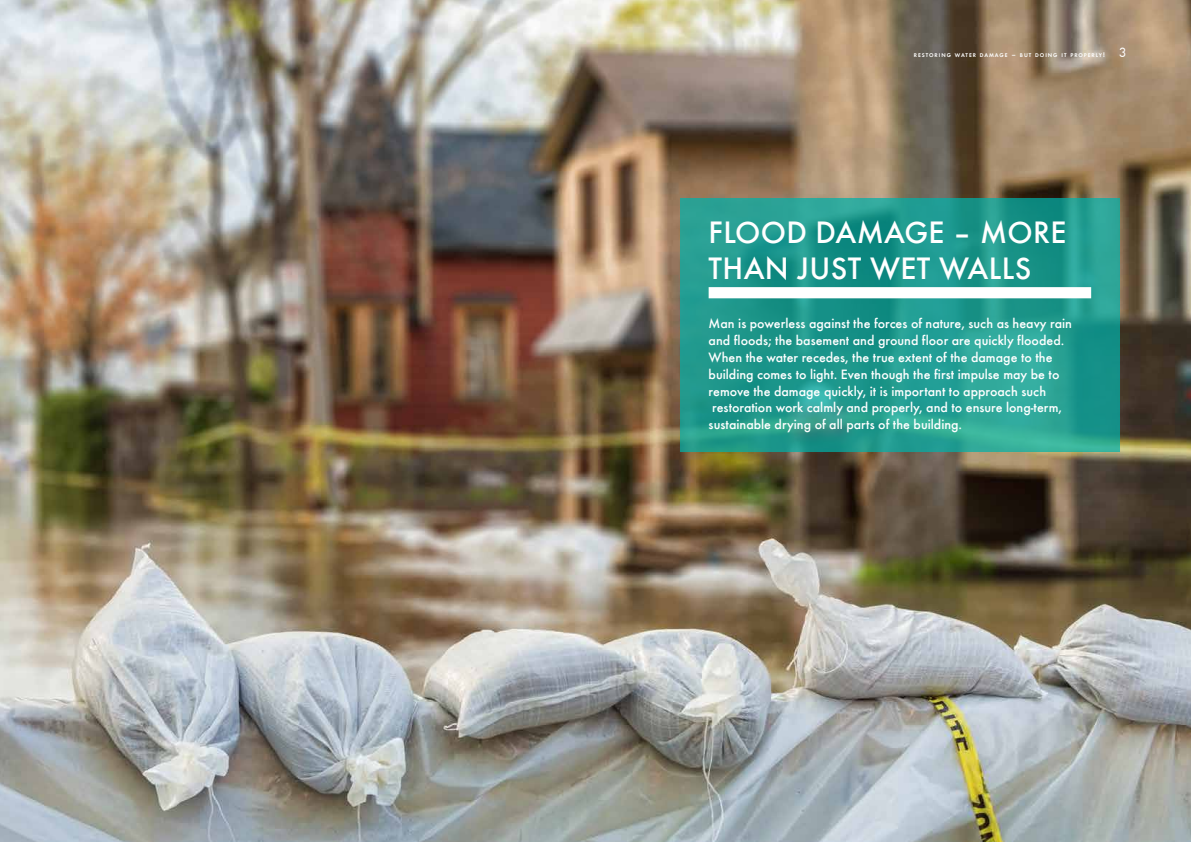
<style>
.page{position:relative;width:1191px;height:842px;background:#fff}
.page>*{position:absolute;margin:0;border:0;box-sizing:border-box;transform-origin:0 0}
.t1{font:500 32px/36px "Futura T";letter-spacing:.01em;color:#fff}
.t2{font:500 14px/16.8px "Futura T";color:#fff}
.t3{font:5.6px "Futura T Dem";letter-spacing:.17em;color:#fff}
.s1{font-size:8px}
.s2{font-size:7px}
.s3{font-family:"Futura T Boo";font-size:14px}
</style>
<div class="page">
<img style="left:0;top:0;width:1191px;height:842px">
<svg style="left:680px;top:198px;width:440px;height:254px;background:#219b8f"></svg>
<div style="left:708px;top:287px;width:383px;height:11px;background:#fff"></div>
<p class="t3" style="left:914px;top:52px;width:214px">RESTORING WATER DAMAGE <span class="s1">–</span> BUT DOING IT PROPERLY<span class="s2">!</span> <span class="s3">3</span></p>
<h1 class="t1" style="left:708px;top:214px;width:359px">FLOOD DAMAGE – MORE<br>THAN JUST WET WALLS</h1>
<p class="t2" style="left:708px;top:315px;width:365px">Man is powerless against the forces of nature, such as heavy rain and floods; the basement and ground floor are quickly flooded.<br>When the water recedes, the true extent of the damage to the building comes to light. Even though the first impulse may be to remove the damage quickly, it is important to approach such restoration work calmly and properly, and to ensure long-term, sustainable drying of all parts of the building.</p>
</div>
